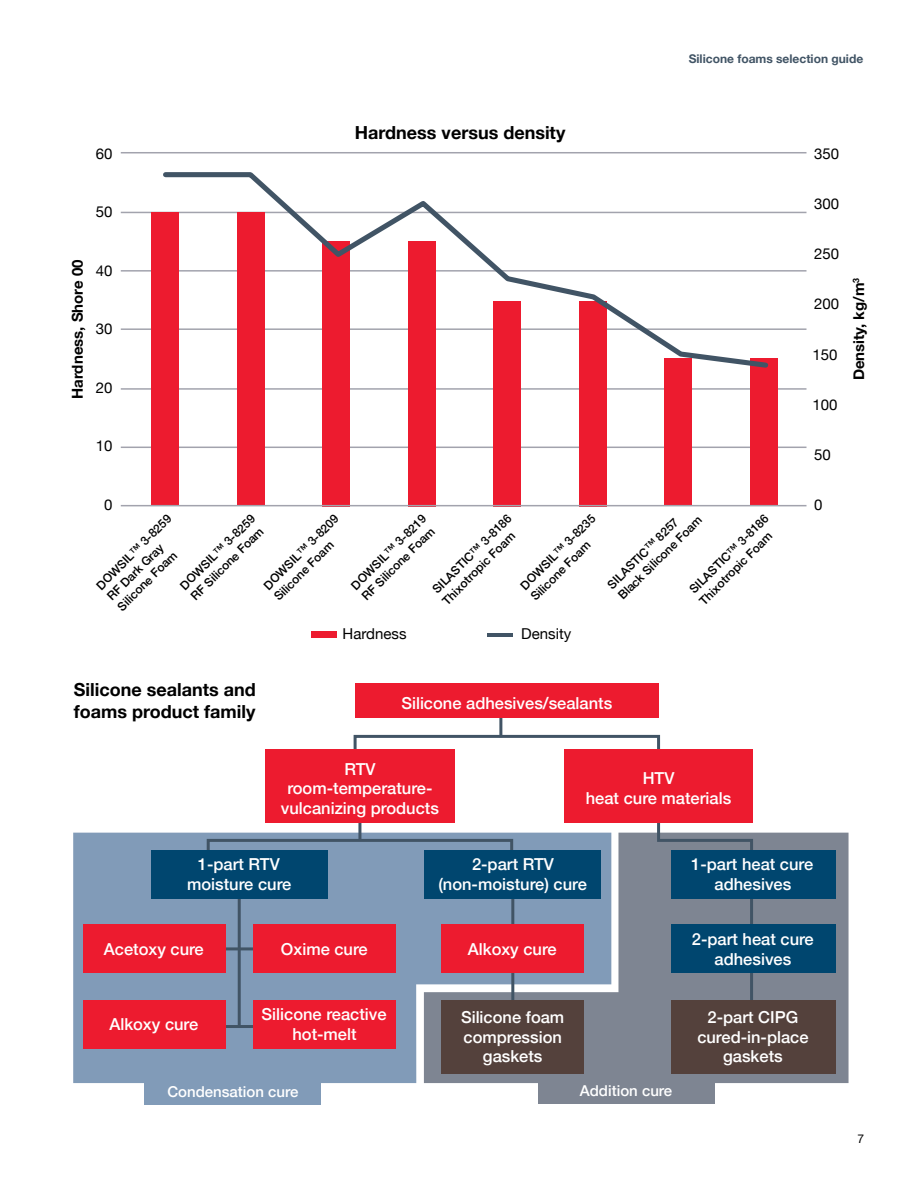
<style>
.page{position:relative;width:918px;height:1188px;background:#fff}
.page>*{position:absolute;margin:0;border:0;box-sizing:border-box;transform-origin:0 0}
.t1{font:700 18px/21.6px "Helvetica Neue";color:#000}
.t2{font:500 16.5px/19.5px "Helvetica Neue";color:#fff;text-align:center}
.t3{font:15px "Helvetica Neue";color:#000}
.t4{font:700 15px "Helvetica Neue";color:#000}
.t5{font:500 15px "Helvetica Neue";color:#fff}
.t6{font:500 12px/15px "Helvetica Neue";color:#000}
.t7{font:700 12px "Helvetica Neue";color:#415465}
.t8{font:12px "Helvetica Neue";color:#000}
</style>
<div class="page">
<svg style="left:611px;top:833px;width:238px;height:250px;background:#818895"></svg>
<svg style="left:73px;top:833px;width:538px;height:250px;background:#849ab4"></svg>
<div style="left:354px;top:735px;width:306px;height:24px;border:3px solid #415465"></div>
<div style="left:207px;top:839px;width:306px;height:24px;border:3px solid #415465"></div>
<hr style="left:499px;top:707px;width:3px;height:30px;background:#415465">
<hr style="left:358px;top:810px;width:3px;height:30px;background:#415465">
<svg style="left:656px;top:823px;width:99px;height:42px"></svg>
<hr style="left:238px;top:896px;width:3px;height:130px;background:#415465">
<hr style="left:511px;top:896px;width:3px;height:130px;background:#415465">
<hr style="left:750px;top:874px;width:3px;height:140px;background:#415465">
<hr style="left:174px;top:947px;width:130px;height:3px;background:#415465">
<hr style="left:174px;top:1025px;width:130px;height:3px;background:#415465">
<div style="left:355px;top:683px;width:304px;height:35px;background:#ed1b2f"></div>
<div style="left:265px;top:749px;width:189px;height:74px;background:#ed1b2f"></div>
<div style="left:151px;top:850px;width:176px;height:48px;background:#00466f"></div>
<div style="left:83px;top:925px;width:142px;height:48px;background:#ed1b2f"></div>
<div style="left:254px;top:925px;width:142px;height:48px;background:#ed1b2f"></div>
<div style="left:253px;top:1000px;width:142px;height:49px;background:#ed1b2f"></div>
<div style="left:83px;top:1000px;width:142px;height:49px;background:#ed1b2f"></div>
<div style="left:442px;top:925px;width:142px;height:48px;background:#ed1b2f"></div>
<div style="left:671px;top:850px;width:164px;height:48px;background:#00466f"></div>
<div style="left:671px;top:925px;width:164px;height:48px;background:#00466f"></div>
<div style="left:425px;top:850px;width:176px;height:48px;background:#00466f"></div>
<div style="left:564px;top:749px;width:189px;height:74px;background:#ed1b2f"></div>
<div style="left:145px;top:1074px;width:176px;height:31px;background:#819bb8"></div>
<div style="left:538px;top:1073px;width:176px;height:31px;background:#7e8592"></div>
<div style="left:671px;top:1000px;width:164px;height:73px;background:#54413c"></div>
<div style="left:442px;top:1000px;width:142px;height:73px;background:#54413c"></div>
<div style="left:311px;top:631px;width:26px;height:7px;background:#ed1b2f"></div>
<hr style="left:487px;top:633px;width:26px;height:3px;background:#415465">
<hr style="left:121px;top:152px;width:685px;height:1px;background:#a2a3ad">
<hr style="left:121px;top:212px;width:685px;height:1px;background:#a2a3ad">
<hr style="left:121px;top:270px;width:685px;height:2px;background:#a2a3ad">
<hr style="left:121px;top:328px;width:685px;height:2px;background:#a2a3ad">
<hr style="left:121px;top:388px;width:685px;height:2px;background:#a2a3ad">
<hr style="left:121px;top:447px;width:685px;height:1px;background:#a2a3ad">
<div style="left:750px;top:359px;width:27px;height:147px;background:#ed1b2f"></div>
<div style="left:665px;top:358px;width:27px;height:148px;background:#ed1b2f"></div>
<div style="left:579px;top:301px;width:27px;height:205px;background:#ed1b2f"></div>
<div style="left:494px;top:301px;width:27px;height:205px;background:#ed1b2f"></div>
<div style="left:408px;top:241px;width:27px;height:265px;background:#ed1b2f"></div>
<div style="left:323px;top:241px;width:27px;height:265px;background:#ed1b2f"></div>
<div style="left:237px;top:212px;width:27px;height:294px;background:#ed1b2f"></div>
<div style="left:152px;top:212px;width:27px;height:294px;background:#ed1b2f"></div>
<svg style="left:160px;top:172px;width:611px;height:199px"></svg>
<hr style="left:121px;top:505px;width:685px;height:1px;background:#a2a3ad">
<p class="t7" style="left:689px;top:49px;width:176px">Silicone foams selection guide</p>
<p class="t3" style="left:96px;top:142px;width:18px">60</p>
<p class="t3" style="left:96px;top:201px;width:18px">50</p>
<p class="t4" style="left:66px;top:399px;width:141px;rotate:-90deg">Hardness, Shore 00</p>
<p class="t3" style="left:96px;top:259px;width:18px">40</p>
<p class="t3" style="left:96px;top:318px;width:18px">30</p>
<p class="t3" style="left:96px;top:376px;width:18px">20</p>
<p class="t3" style="left:96px;top:435px;width:18px">10</p>
<p class="t1" style="left:355px;top:122px;width:212px">Hardness versus density</p>
<p class="t3" style="left:104px;top:493px;width:10px">0</p>
<p class="t6" style="left:428px;top:586px;width:109px;rotate:-45deg">SILASTIC™ 3-8186<br>Thixotropic Foam</p>
<p class="t6" style="left:685px;top:586px;width:109px;rotate:-45deg">SILASTIC™ 3-8186<br>Thixotropic Foam</p>
<p class="t6" style="left:92px;top:582px;width:102px;rotate:-45deg">DOWSIL™ 3-8259<br>RF Dark Gray<br>Silicone Foam</p>
<p class="t6" style="left:176px;top:582px;width:102px;rotate:-45deg">DOWSIL™ 3-8259<br>RF Silicone Foam</p>
<p class="t6" style="left:260px;top:582px;width:102px;rotate:-45deg">DOWSIL™ 3-8209<br>Silicone Foam</p>
<p class="t6" style="left:347px;top:582px;width:102px;rotate:-45deg">DOWSIL™ 3-8219<br>RF Silicone Foam</p>
<p class="t6" style="left:516px;top:582px;width:102px;rotate:-45deg">DOWSIL™ 3-8235<br>Silicone Foam</p>
<p class="t6" style="left:603px;top:581px;width:115px;rotate:-45deg">SILASTIC™ 8257<br>Black Silicone Foam</p>
<p class="t3" style="left:343px;top:623px;width:65px">Hardness</p>
<p class="t3" style="left:521px;top:623px;width:52px">Density</p>
<p class="t3" style="left:814px;top:142px;width:27px">350</p>
<p class="t3" style="left:814px;top:193px;width:27px">300</p>
<p class="t3" style="left:814px;top:243px;width:27px">250</p>
<p class="t3" style="left:814px;top:293px;width:27px">200</p>
<p class="t3" style="left:812px;top:343px;width:27px">150</p>
<p class="t3" style="left:812px;top:394px;width:27px">100</p>
<p class="t3" style="left:814px;top:444px;width:18px">50</p>
<p class="t3" style="left:814px;top:494px;width:10px">0</p>
<p class="t4" style="left:847px;top:380px;width:104px;rotate:-90deg">Density, kg/m<sup>3</sup></p>
<p class="t1" style="left:74px;top:680px;width:183px">Silicone sealants and foams product family</p>
<p class="t2" style="left:401px;top:692px;width:212px">Silicone adhesives/sealants</p>
<p class="t2" style="left:281px;top:758px;width:160px">RTV room-temperature&shy;vulcanizing products</p>
<p class="t2" style="left:586px;top:768px;width:147px">HTV<br>heat cure materials</p>
<p class="t2" style="left:187px;top:853px;width:106px">1-part RTV moisture cure</p>
<p class="t2" style="left:438px;top:853px;width:150px">2-part RTV (non-moisture) cure</p>
<p class="t2" style="left:104px;top:938px;width:101px">Acetoxy cure</p>
<p class="t2" style="left:281px;top:938px;width:88px">Oxime cure</p>
<p class="t2" style="left:468px;top:938px;width:90px">Alkoxy cure</p>
<p class="t2" style="left:109px;top:1013px;width:90px">Alkoxy cure</p>
<p class="t2" style="left:262px;top:1003px;width:127px">Silicone reactive hot-melt</p>
<p class="t2" style="left:461px;top:1006px;width:105px">Silicone foam compression gaskets</p>
<p class="t5" style="left:167px;top:1079px;width:133px">Condensation cure</p>
<p class="t5" style="left:580px;top:1079px;width:94px">Addition cure</p>
<p class="t2" style="left:691px;top:853px;width:123px">1-part heat cure adhesives</p>
<p class="t2" style="left:692px;top:928px;width:123px">2-part heat cure adhesives</p>
<p class="t2" style="left:697px;top:1006px;width:113px">2-part CIPG cured-in-place gaskets</p>
<p class="t8" style="left:858px;top:1130px;width:8px">7</p>
</div>
